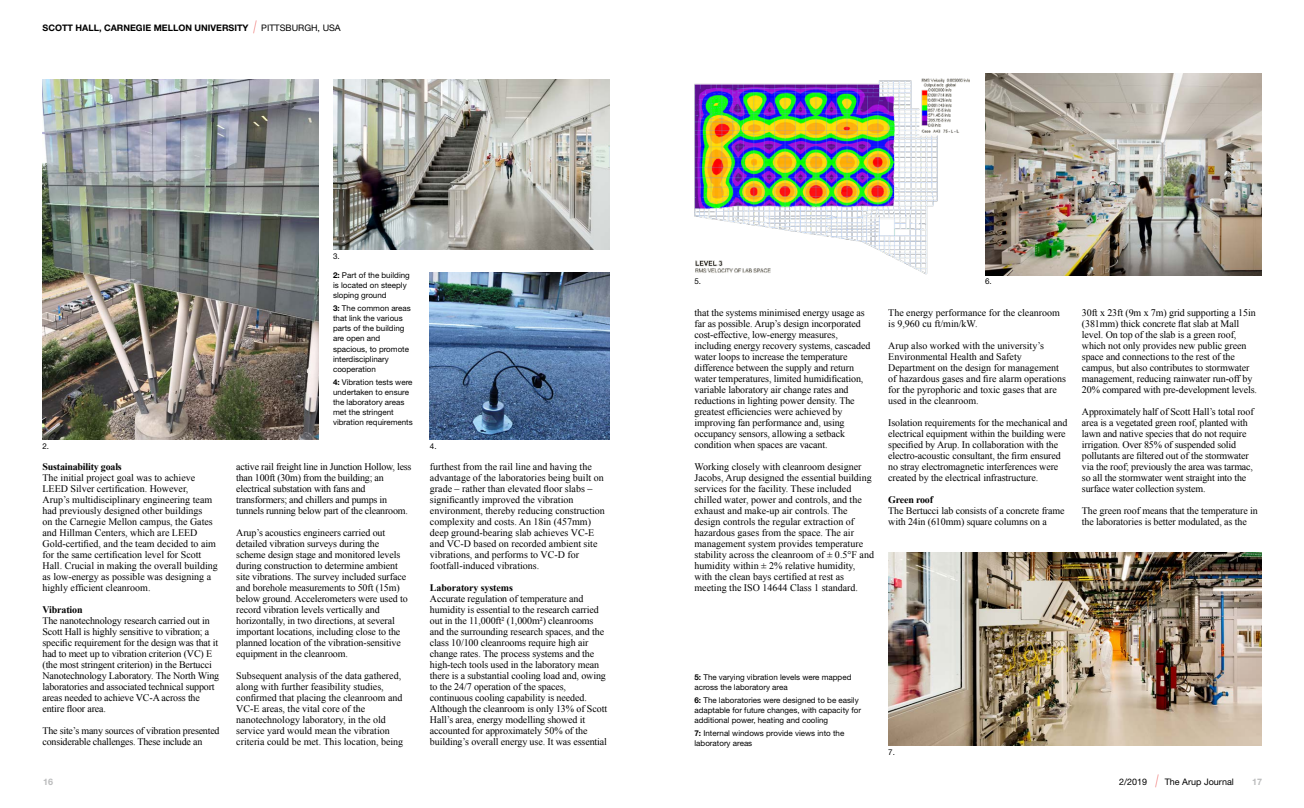
<style>
.page{position:relative;width:1304px;height:808px;background:#fff}
.page>*{position:absolute;margin:0;border:0;box-sizing:border-box;transform-origin:0 0}
.t1{font:10px/11px "Times New Roman";letter-spacing:-.01em;color:#000}
.t2{font:700 10px "Times New Roman";letter-spacing:-.02em;color:#000}
.t3{font:700 9px "Helvetica Neue";color:#000}
.t4{font:9px "Helvetica Neue";color:#000}
.t5{font:700 9px "Helvetica Neue";color:#bbbcbd}
.t6{font:8px/10px "Helvetica Neue";color:#000}
.s1{font-weight:900;font-style:italic;font-stretch:expanded;font-size:17.2px;color:#e5201d}
.s2{font-weight:400}
.s3{font-weight:700}
</style>
<div class="page">
<img style="left:43px;top:79px;width:276px;height:360px">
<img style="left:333px;top:79px;width:276px;height:170px">
<img style="left:430px;top:272px;width:179px;height:167px">
<img style="left:694px;top:78px;width:276px;height:197px">
<img style="left:985px;top:74px;width:276px;height:201px">
<img style="left:888px;top:553px;width:373px;height:193px">
<p class="t3" style="left:43px;top:22px;width:300px">SCOTT HALL, CARNEGIE MELLON UNIVERSITY <span class="s1">|</span> <span class="s2">PITTSBURGH, USA</span></p>
<p class="t6" style="left:333px;top:251px;width:8px">3.</p>
<p class="t6" style="left:333px;top:270px;width:78px"><span class="s3">2:</span> Part of the building is located on steeply sloping ground</p>
<p class="t6" style="left:333px;top:303px;width:79px"><span class="s3">3:</span> The common areas that link the various parts of the building are open and spacious, to promote interdisciplinary cooperation</p>
<p class="t6" style="left:333px;top:376px;width:81px"><span class="s3">4:</span> Vibration tests were undertaken to ensure the laboratory areas met the stringent vibration requirements</p>
<p class="t6" style="left:43px;top:441px;width:8px">2.</p>
<p class="t6" style="left:430px;top:441px;width:8px">4.</p>
<p class="t2" style="left:43px;top:460px;width:81px">Sustainability goals</p>
<p class="t1" style="left:43px;top:472px;width:177px">The initial project goal was to achieve LEED Silver certification. However, Arup’s multidisciplinary engineering team had previously designed other buildings<br>on the Carnegie Mellon campus, the Gates and Hillman Centers, which are LEED Gold-certified, and the team decided to aim for the same certification level for Scott Hall. Crucial in making the overall building as low-energy as possible was designing a highly efficient cleanroom.</p>
<p class="t2" style="left:43px;top:603px;width:42px">Vibration</p>
<p class="t1" style="left:43px;top:615px;width:178px">The nanotechnology research carried out in Scott Hall is highly sensitive to vibration; a specific requirement for the design was that it had to meet up to vibration criterion (VC) E (the most stringent criterion) in the Bertucci Nanotechnology Laboratory. The North Wing laboratories and associated technical support areas needed to achieve VC-A across the entire floor area.</p>
<p class="t1" style="left:43px;top:725px;width:179px">The site’s many sources of vibration presented considerable challenges. These include an</p>
<p class="t1" style="left:236px;top:461px;width:177px">active rail freight line in Junction Hollow, less than 100ft (30m) from the building; an electrical substation with fans and transformers; and chillers and pumps in tunnels running below part of the cleanroom.</p>
<p class="t1" style="left:236px;top:527px;width:173px">Arup’s acoustics engineers carried out detailed vibration surveys during the scheme design stage and monitored levels during construction to determine ambient site vibrations. The survey included surface and borehole measurements to 50ft (15m) below ground. Accelerometers were used to record vibration levels vertically and horizontally, in two directions, at several important locations, including close to the planned location of the vibration-sensitive equipment in the cleanroom.</p>
<p class="t1" style="left:236px;top:670px;width:169px">Subsequent analysis of the data gathered, along with further feasibility studies, confirmed that placing the cleanroom and VC-E areas, the vital core of the nanotechnology laboratory, in the old service yard would mean the vibration criteria could be met. This location, being</p>
<p class="t1" style="left:430px;top:461px;width:176px">furthest from the rail line and having the advantage of the laboratories being built on grade – rather than elevated floor slabs – significantly improved the vibration environment, thereby reducing construction complexity and costs. An 18in (457mm) deep ground-bearing slab achieves VC-E and VC-D based on recorded ambient site vibrations, and performs to VC-D for footfall-induced vibrations.</p>
<p class="t2" style="left:430px;top:581px;width:85px">Laboratory systems</p>
<p class="t1" style="left:430px;top:593px;width:179px">Accurate regulation of temperature and humidity is essential to the research carried out in the 11,000ft² (1,000m²) cleanrooms and the surrounding research spaces, and the class 10/100 cleanrooms require high air change rates. The process systems and the high-tech tools used in the laboratory mean there is a substantial cooling load and, owing to the 24/7 operation of the spaces, continuous cooling capability is needed.<br>Although the cleanroom is only 13% of Scott Hall’s area, energy modelling showed it accounted for approximately 50% of the building’s overall energy use. It was essential</p>
<p class="t6" style="left:694px;top:276px;width:8px">5.</p>
<p class="t1" style="left:694px;top:307px;width:177px">that the systems minimised energy usage as far as possible. Arup’s design incorporated cost-effective, low-energy measures, including energy recovery systems, cascaded water loops to increase the temperature difference between the supply and return water temperatures, limited humidification, variable laboratory air change rates and reductions in lighting power density. The greatest efficiencies were achieved by improving fan performance and, using occupancy sensors, allowing a setback condition when spaces are vacant.</p>
<p class="t1" style="left:694px;top:461px;width:181px">Working closely with cleanroom designer Jacobs, Arup designed the essential building services for the facility. These included chilled water, power and controls, and the exhaust and make-up air controls. The design controls the regular extraction of hazardous gases from the space. The air management system provides temperature stability across the cleanroom of ± 0.5°F and humidity within ± 2% relative humidity, with the clean bays certified at rest as meeting the ISO 14644 Class 1 standard.</p>
<p class="t6" style="left:985px;top:276px;width:8px">6.</p>
<p class="t1" style="left:888px;top:307px;width:173px">The energy performance for the cleanroom is 9,960 cu ft/min/kW.</p>
<p class="t1" style="left:888px;top:340px;width:179px">Arup also worked with the university’s Environmental Health and Safety Department on the design for management of hazardous gases and fire alarm operations for the pyrophoric and toxic gases that are used in the cleanroom.</p>
<p class="t1" style="left:888px;top:417px;width:181px">Isolation requirements for the mechanical and electrical equipment within the building were specified by Arup. In collaboration with the electro-acoustic consultant, the firm ensured no stray electromagnetic interferences were created by the electrical infrastructure.</p>
<p class="t2" style="left:888px;top:493px;width:46px">Green roof</p>
<p class="t1" style="left:888px;top:505px;width:178px">The Bertucci lab consists of a concrete frame with 24in (610mm) square columns on a</p>
<p class="t1" style="left:1082px;top:307px;width:177px">30ft x 23ft (9m x 7m) grid supporting a 15in (381mm) thick concrete flat slab at Mall level. On top of the slab is a green roof, which not only provides new public green space and connections to the rest of the campus, but also contributes to stormwater management, reducing rainwater run-off by 20% compared with pre-development levels.</p>
<p class="t1" style="left:1082px;top:406px;width:173px">Approximately half of Scott Hall’s total roof area is a vegetated green roof, planted with lawn and native species that do not require irrigation. Over 85% of suspended solid pollutants are filtered out of the stormwater via the roof; previously the area was tarmac, so all the stormwater went straight into the surface water collection system.</p>
<p class="t1" style="left:1082px;top:505px;width:177px">The green roof means that the temperature in the laboratories is better modulated, as the</p>
<p class="t6" style="left:694px;top:672px;width:158px"><span class="s3">5:</span> The varying vibration levels were mapped across the laboratory area</p>
<p class="t6" style="left:694px;top:695px;width:168px"><span class="s3">6:</span> The laboratories were designed to be easily adaptable for future changes, with capacity for additional power, heating and cooling</p>
<p class="t6" style="left:694px;top:728px;width:151px"><span class="s3">7:</span> Internal windows provide views into the laboratory areas</p>
<p class="t6" style="left:888px;top:747px;width:8px">7.</p>
<p class="t5" style="left:43px;top:776px;width:12px">16</p>
<p class="t4" style="left:1119px;top:776px;width:30px">2/2019</p>
<p class="t4" style="left:1154px;top:776px;width:82px"><span class="s1">|</span> The Arup Journal</p>
<p class="t5" style="left:1252px;top:776px;width:12px">17</p>
</div>
